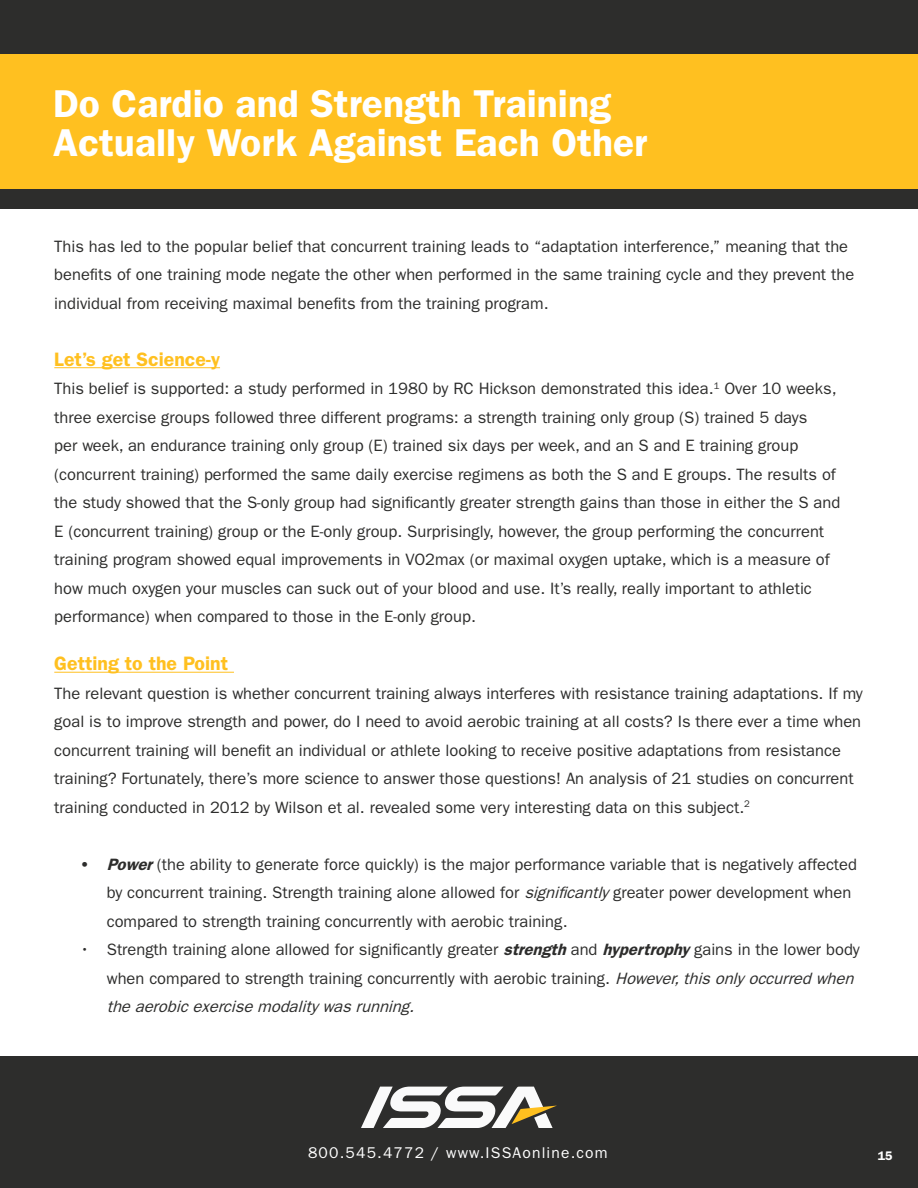
<style>
.page{position:relative;width:918px;height:1188px;background:#fff}
.page>*{position:absolute;margin:0;border:0;box-sizing:border-box;transform-origin:0 0}
.t1{font:600 39px/39px "Franklin Gothic";color:#fff}
.t2{font:600 19.5px "Franklin Gothic";color:#ffc020}
.t3{font:16.5px/28.5px "Franklin Gothic";color:#2d2d2c}
.t4{font:15.6px "Franklin Gothic";letter-spacing:.075em;color:#fff}
.t5{font:600 12.45px "Franklin Gothic";color:#fff}
.s1{font-weight:600}
.s2{font-weight:600;font-style:italic}
.s3{font-style:italic}
</style>
<div class="page">
<div style="left:0;top:0;width:918px;height:209px;background:#2d2d2c"></div>
<div style="left:0;top:1057px;width:918px;height:131px;background:#2d2d2c"></div>
<div style="left:0;top:54px;width:918px;height:135px;background:#ffc020"></div>
<svg style="left:361px;top:1087px;width:196px;height:41px"></svg>
<hr style="left:54px;top:367px;width:166px;height:1px;background:#ffc020">
<hr style="left:54px;top:672px;width:180px;height:1px;background:#ffc020">
<h1 class="t1" style="left:53px;top:84px;width:596px">Do Cardio and Strength Training<br>Actually Work Against Each Other</h1>
<p class="t3" style="left:54px;top:232px;width:802px">This has led to the popular belief that concurrent training leads to “adaptation interference,” meaning that the benefits of one training mode negate the other when performed in the same training cycle and they prevent the individual from receiving maximal benefits from the training program.</p>
<p class="t2" style="left:54px;top:348px;width:167px">Let’s get Science-y</p>
<p class="t3" style="left:54px;top:375px;width:788px">This belief is supported: a study performed in 1980 by RC Hickson demonstrated this idea.<sup>1</sup> Over 10 weeks, three exercise groups followed three different programs: a strength training only group (S) trained 5 days<br>per week, an endurance training only group (E) trained six days per week, and an S and E training group (concurrent training) performed the same daily exercise regimens as both the S and E groups. The results of the study showed that the S-only group had significantly greater strength gains than those in either the S and E (concurrent training) group or the E-only group. Surprisingly, however, the group performing the concurrent training program showed equal improvements in VO2max (or maximal oxygen uptake, which is a measure of how much oxygen your muscles can suck out of your blood and use. It’s really, really important to athletic performance) when compared to those in the E-only group.</p>
<p class="t2" style="left:54px;top:652px;width:175px">Getting to the Point</p>
<p class="t3" style="left:54px;top:679px;width:810px">The relevant question is whether concurrent training always interferes with resistance training adaptations. If my goal is to improve strength and power, do I need to avoid aerobic training at all costs? Is there ever a time when concurrent training will benefit an individual or athlete looking to receive positive adaptations from resistance training? Fortunately, there’s more science to answer those questions! An analysis of 21 studies on concurrent training conducted in 2012 by Wilson et al. revealed some very interesting data on this subject.<sup>2</sup></p>
<p class="t3" style="left:107px;top:850px;width:752px;text-indent:-27px"><span class="s1">•</span> <span class="s2">Power</span>(the ability to generate force quickly) is the major performance variable that is negatively affected by concurrent training. Strength training alone allowed for <span class="s3">significantly</span>greater power development when compared to strength training concurrently with aerobic training.</p>
<p class="t3" style="left:107px;top:936px;width:755px;text-align:justify;text-indent:-27px">• Strength training alone allowed for significantly greater <span class="s2">strength</span>and <span class="s2">hypertrophy</span>gains in the lower body when compared to strength training concurrently with aerobic training. <span class="s3">However,thisonlyoccurredwhen theaerobicexercisemodalitywasrunning.</span></p>
<p class="t4" style="left:308px;top:1144px;width:301px">800.545.4772 / www.ISSAonline.com</p>
<p class="t5" style="left:878px;top:1148px;width:16px">15</p>
</div>
